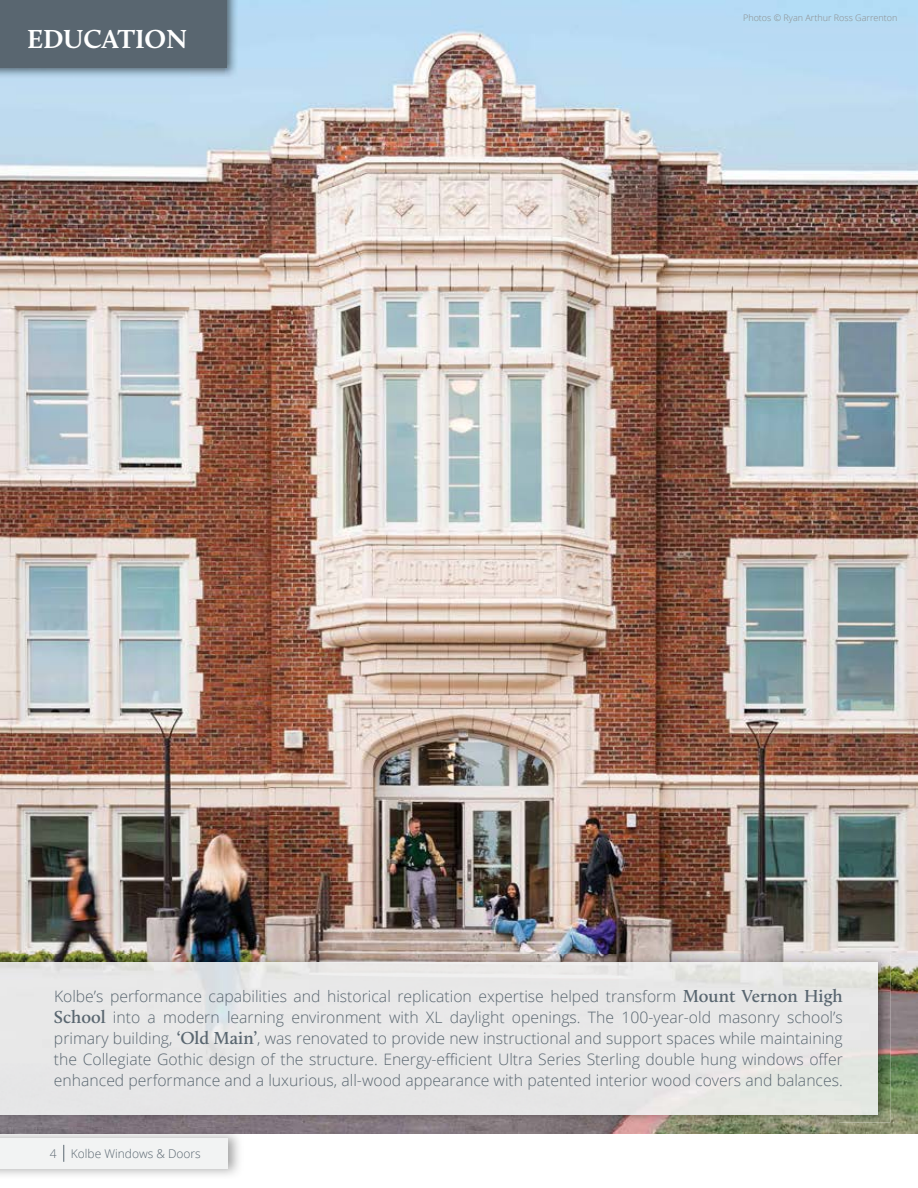
<style>
.page{position:relative;width:918px;height:1188px;background:#fff}
.page>*{position:absolute;margin:0;border:0;box-sizing:border-box;transform-origin:0 0}
.t1{font:700 27px "Calluna";color:#fff}
.t2{font:300 15.75px/21px "Open Sans";color:#596670;text-align:justify}
.t3{font:300 12px "Open Sans";color:#596670}
.t4{font:300 9px "Open Sans";color:#8a8c8e}
.s1{font-family:"Calluna";font-weight:600;font-size:18px}
</style>
<div class="page">
<img style="left:0;top:0;width:918px;height:1134px">
<img style="left:0;top:954px;width:838px;height:9px">
<img style="left:838px;top:954px;width:52px;height:169px">
<img style="left:0;top:1114px;width:838px;height:9px">
<div style="left:0;top:963px;width:878px;height:151px;background:#e7e7e7"></div>
<img style="left:0;top:0;width:238px;height:79px">
<div style="left:0;top:0;width:227px;height:68px;background:#596670"></div>
<img style="left:0;top:1128px;width:244px;height:47px">
<div style="left:0;top:1138px;width:227px;height:30px;background:#f2f3f3"></div>
<svg style="left:63px;top:1145px;width:1px;height:17px"></svg>
<h1 class="t1" style="left:27px;top:22px;width:162px">EDUCATION</h1>
<p class="t4" style="left:743px;top:12px;width:156px">Photos © Ryan Arthur Ross Garrenton</p>
<p class="t2" style="left:54px;top:985px;width:790px">Kolbe’s performance capabilities and historical replication expertise helped transform <span class="s1">Mount Vernon High School</span> into a modern learning environment with XL daylight openings. The 100-year-old masonry school’s primary building, <span class="s1">‘Old Main’</span>, was renovated to provide new instructional and support spaces while maintaining the Collegiate Gothic design of the structure. Energy-efficient Ultra Series Sterling double hung windows offer enhanced performance and a luxurious, all-wood appearance with patented interior wood covers and balances.</p>
<p class="t3" style="left:50px;top:1145px;width:153px">4 Kolbe Windows &amp; Doors</p>
</div>
